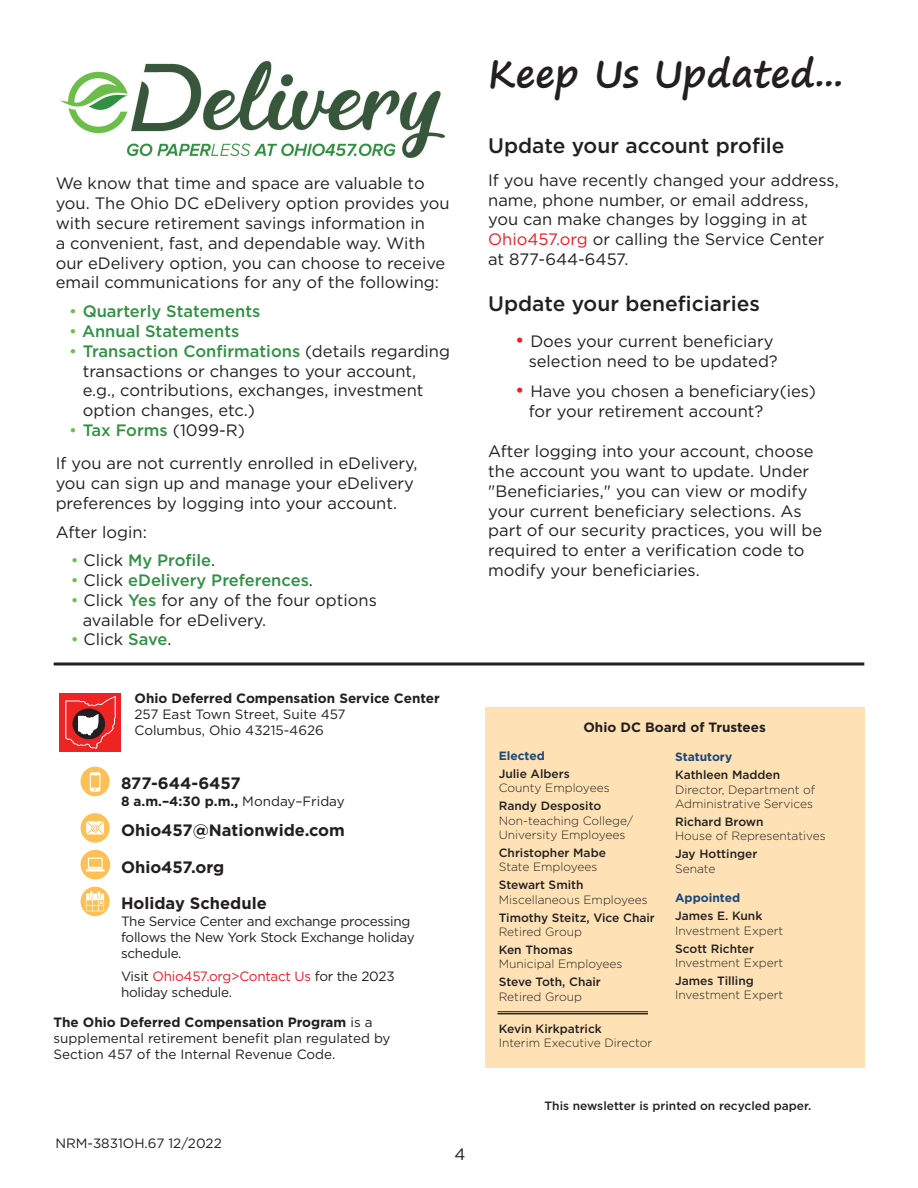
<style>
.page{position:relative;width:918px;height:1188px;background:#fff}
.page>*{position:absolute;margin:0;border:0;box-sizing:border-box;transform-origin:0 0}
.t1{font:700 37.5px "Segoe Print";color:#231f20}
.t2{font:500 21px "Gotham";color:#231f20}
.t3{font:16.5px/19.8px "Gotham";color:#231f20}
.t4{font:500 16.5px "Gotham";color:#309143}
.t5{font:700 16.5px "Gotham";color:#231f20}
.t6{font:13.5px/16.2px "Gotham";color:#231f20}
.t7{font:13.5px/16.2px "Gotham";letter-spacing:-.02em;color:#231f20}
.t8{font:700 13.5px "Gotham";color:#231f20}
.t9{font:300 12px "Gotham";color:#231f20}
.t10{font:500 12px "Gotham";color:#231f20}
.t11{font:700 12px "Gotham";color:#1c4779}
.s1{font-weight:400;color:#6dbe4b}
.s2{color:#6dbe4b}
.s3{font-weight:500;color:#309143}
.s4{font-weight:400;color:#231f20}
.s5{font-weight:400}
.s6{color:#ee1c25}
.s7{font-weight:700}
.s8{font-size:19.5px;color:#ee1c25}
</style>
<div class="page">
<div style="left:81px;top:767px;width:28px;height:28px;background:#fdc056;border-radius:50%"></div>
<div style="left:81px;top:767px;width:29px;height:29px;border:2px solid #fdc056;border-radius:50%"></div>
<svg style="left:90px;top:772px;width:10px;height:20px"></svg>
<div style="left:81px;top:813px;width:29px;height:30px;background:#fdc056;border-radius:50%"></div>
<svg style="left:86px;top:821px;width:18px;height:13px"></svg>
<div style="left:81px;top:850px;width:29px;height:29px;background:#fdc056;border-radius:50%"></div>
<svg style="left:86px;top:858px;width:19px;height:14px"></svg>
<svg style="left:81px;top:887px;width:29px;height:29px"></svg>
<svg style="left:86px;top:892px;width:18px;height:19px"></svg>
<div style="left:59px;top:693px;width:62px;height:58px;background:#ee2323"></div>
<svg style="left:65px;top:696px;width:51px;height:53px"></svg>
<div style="left:485px;top:708px;width:379px;height:360px;background:#fee2b6"></div>
<hr style="left:498px;top:1011px;width:150px;height:1px;background:#231f20">
<hr style="left:498px;top:1013px;width:150px;height:1px;background:#231f20">
<hr style="left:54px;top:663px;width:810px;height:3px;background:#231f20">
<img style="left:61px;top:61px;width:384px;height:97px">
<p class="t3" style="left:56px;top:173px;width:395px">We know that time and space are valuable to you. The Ohio DC eDelivery option provides you with secure retirement savings information in<br>a convenient, fast, and dependable way. With our eDelivery option, you can choose to receive email communications for any of the following:</p>
<p class="t4" style="left:69px;top:301px;width:193px"><span class="s1">•</span> Quarterly Statements</p>
<p class="t4" style="left:69px;top:320px;width:172px"><span class="s1">•</span> Annual Statements</p>
<p class="t3" style="left:83px;top:341px;width:369px;text-indent:-14px"><span class="s2">•</span> <span class="s3">Transaction Confirmations</span> (details regarding transactions or changes to your account, e.g., contributions, exchanges, investment option changes, etc.)</p>
<p class="t4" style="left:69px;top:419px;width:177px"><span class="s1">•</span> Tax Forms <span class="s4">(1099-R)</span></p>
<p class="t3" style="left:56px;top:453px;width:363px">If you are not currently enrolled in eDelivery, you can sign up and manage your eDelivery preferences by logging into your account.</p>
<p class="t3" style="left:56px;top:521px;width:93px">After login:</p>
<p class="t4" style="left:71px;top:550px;width:146px"><span class="s1">•</span> <span class="s4">Click</span> My Profile<span class="s4">.</span></p>
<p class="t4" style="left:71px;top:569px;width:244px"><span class="s1">•</span> <span class="s4">Click</span> eDelivery Preferences<span class="s4">.</span></p>
<p class="t3" style="left:83px;top:590px;width:296px;text-indent:-12px"><span class="s2">•</span> Click <span class="s3">Yes</span> for any of the four options available for eDelivery.</p>
<p class="t3" style="left:71px;top:629px;width:102px"><span class="s2">•</span> Click <span class="s3">Save</span>.</p>
<p class="t8" style="left:135px;top:689px;width:307px">Ohio Deferred Compensation Service Center</p>
<p class="t6" style="left:135px;top:706px;width:213px">257 East Town Street, Suite 457</p>
<p class="t6" style="left:135px;top:722px;width:191px">Columbus, Ohio 43215-4626</p>
<p class="t5" style="left:121px;top:773px;width:121px">877-644-6457</p>
<p class="t8" style="left:121px;top:792px;width:225px">8 a.m.–4:30 p.m., <span class="s5">Monday–Friday</span></p>
<p class="t5" style="left:121px;top:819px;width:225px">Ohio457@Nationwide.com</p>
<p class="t5" style="left:121px;top:856px;width:105px">Ohio457.org</p>
<p class="t5" style="left:121px;top:893px;width:147px">Holiday Schedule</p>
<p class="t7" style="left:121px;top:912px;width:295px">The Service Center and exchange processing follows the New York Stock Exchange holiday schedule.</p>
<p class="t7" style="left:121px;top:968px;width:275px">Visit <span class="s6">Ohio457.org&gt;Contact Us</span> for the 2023 holiday schedule.</p>
<p class="t6" style="left:54px;top:1014px;width:339px"><span class="s7">The Ohio Deferred Compensation Program</span> is a supplemental retirement benefit plan regulated by</p>
<p class="t6" style="left:54px;top:1046px;width:283px">Section 457 of the Internal Revenue Code.</p>
<p class="t6" style="left:55px;top:1135px;width:168px">NRM-3831OH.67 12/2022</p>
<p class="t3" style="left:454px;top:1144px;width:13px">4</p>
<p class="t1" style="left:488px;top:40px;width:356px">Keep Us Updated...</p>
<p class="t2" style="left:488px;top:131px;width:298px">Update your account profile</p>
<p class="t3" style="left:488px;top:170px;width:352px">If you have recently changed your address, name, phone number, or email address, you can make changes by logging in at <span class="s6">Ohio457.org</span> or calling the Service Center at 877-644-6457.</p>
<p class="t2" style="left:488px;top:289px;width:273px">Update your beneficiaries</p>
<p class="t3" style="left:515px;top:331px;width:264px;text-align:right"><span class="s8">•</span> Does your current beneficiary selection need to be updated?</p>
<p class="t3" style="left:529px;top:381px;width:289px;text-indent:-14px"><span class="s8">•</span> Have you chosen a beneficiary(ies) for your retirement account?</p>
<p class="t3" style="left:488px;top:441px;width:336px">After logging into your account, choose the account you want to update. Under "Beneficiaries," you can view or modify your current beneficiary selections. As part of our security practices, you will be required to enter a verification code to modify your beneficiaries.</p>
<p class="t8" style="left:583px;top:718px;width:184px">Ohio DC Board of Trustees</p>
<p class="t11" style="left:499px;top:748px;width:48px">Elected</p>
<p class="t10" style="left:499px;top:766px;width:73px">Julie Albers</p>
<p class="t9" style="left:499px;top:781px;width:112px">County Employees</p>
<p class="t10" style="left:499px;top:798px;width:104px">Randy Desposito</p>
<p class="t9" style="left:499px;top:813px;width:136px">Non-teaching College/</p>
<p class="t9" style="left:499px;top:827px;width:128px">University Employees</p>
<p class="t10" style="left:499px;top:845px;width:109px">Christopher Mabe</p>
<p class="t9" style="left:499px;top:860px;width:100px">State Employees</p>
<p class="t10" style="left:499px;top:877px;width:86px">Stewart Smith</p>
<p class="t9" style="left:499px;top:892px;width:151px">Miscellaneous Employees</p>
<p class="t10" style="left:499px;top:910px;width:158px">Timothy Steitz, Vice Chair</p>
<p class="t9" style="left:499px;top:924px;width:85px">Retired Group</p>
<p class="t10" style="left:499px;top:942px;width:76px">Ken Thomas</p>
<p class="t9" style="left:499px;top:957px;width:125px">Municipal Employees</p>
<p class="t10" style="left:499px;top:974px;width:104px">Steve Toth, Chair</p>
<p class="t9" style="left:499px;top:989px;width:85px">Retired Group</p>
<p class="t10" style="left:499px;top:1021px;width:105px">Kevin Kirkpatrick</p>
<p class="t9" style="left:499px;top:1036px;width:155px">Interim Executive Director</p>
<p class="t11" style="left:675px;top:749px;width:59px">Statutory</p>
<p class="t10" style="left:675px;top:767px;width:107px">Kathleen Madden</p>
<p class="t9" style="left:675px;top:782px;width:142px">Director, Department of</p>
<p class="t9" style="left:675px;top:796px;width:139px">Administrative Services</p>
<p class="t10" style="left:675px;top:814px;width:90px">Richard Brown</p>
<p class="t9" style="left:675px;top:829px;width:152px">House of Representatives</p>
<p class="t10" style="left:675px;top:846px;width:84px">Jay Hottinger</p>
<p class="t9" style="left:675px;top:861px;width:42px">Senate</p>
<p class="t11" style="left:675px;top:890px;width:67px">Appointed</p>
<p class="t10" style="left:675px;top:908px;width:89px">James E. Kunk</p>
<p class="t9" style="left:675px;top:923px;width:110px">Investment Expert</p>
<p class="t10" style="left:675px;top:940px;width:81px">Scott Richter</p>
<p class="t9" style="left:675px;top:955px;width:110px">Investment Expert</p>
<p class="t10" style="left:675px;top:973px;width:80px">James Tilling</p>
<p class="t9" style="left:675px;top:987px;width:110px">Investment Expert</p>
<p class="t10" style="left:545px;top:1098px;width:268px">This newsletter is printed on recycled paper.</p>
</div>
